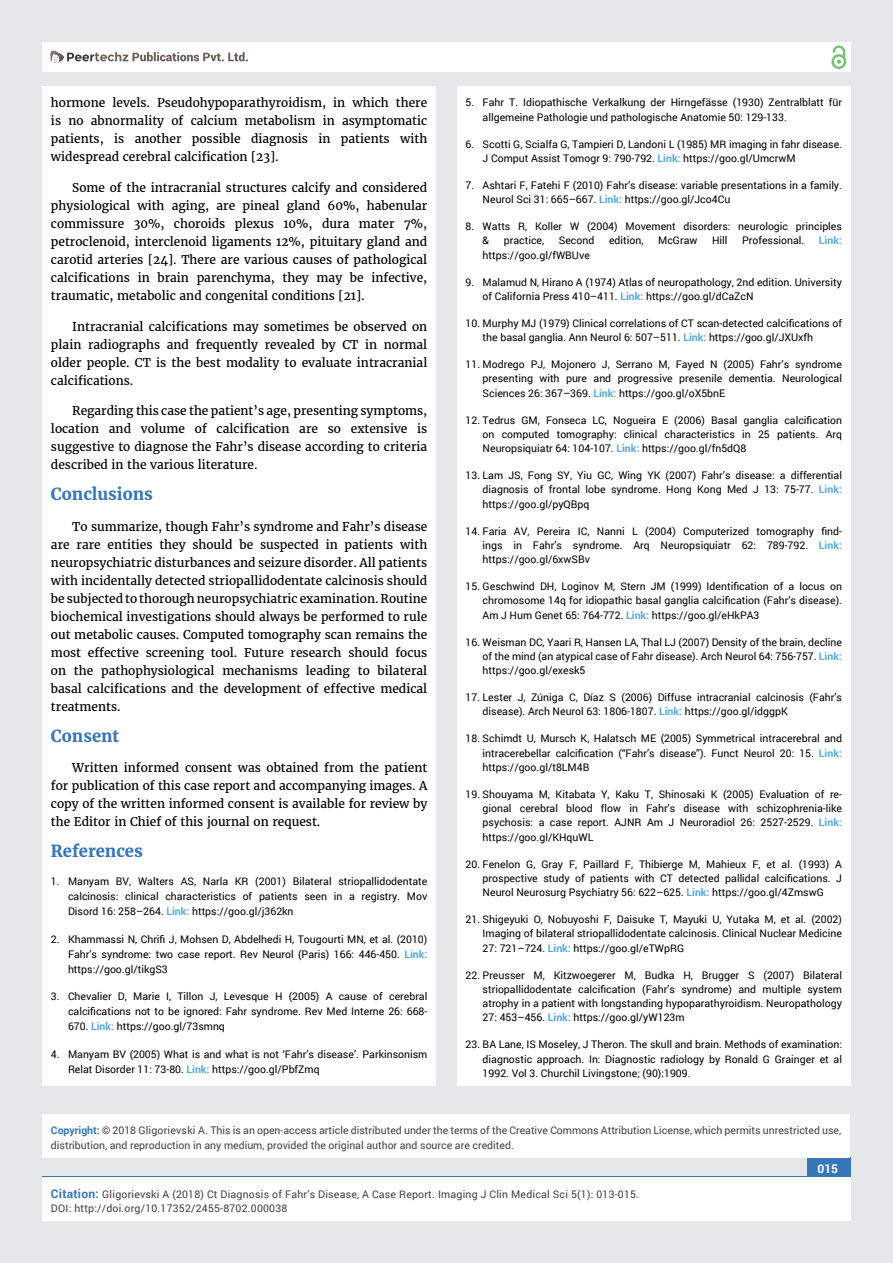
<style>
.page{position:relative;width:893px;height:1263px;background:#e6e7e8}
.page>*{position:absolute;margin:0;border:0;box-sizing:border-box;transform-origin:0 0}
.t1{font:700 16.5px "Merriweather";color:#3676b9}
.t2{font:12px/18px "Merriweather";color:#000;text-align:justify}
.t3{font:700 12px "Roboto";color:#fff}
.t4{font:10.5px/14.2px "Roboto";color:#000;text-align:justify}
.t5{font:10.5px/15px "Roboto";color:#414042}
.t6{font:10.5px/13.5px "Roboto";letter-spacing:.02em;color:#414042}
.t7{font:700 10.5px "Roboto";color:#56a8dd}
.s1{font-weight:700;color:#56a8dd}
.s2{font-weight:700;color:#3676b9}
.s3{font-weight:700;font-size:12px;color:#3676b9}
</style>
<div class="page">
<div style="left:42px;top:43px;width:808px;height:29px;background:#fff"></div>
<div style="left:831px;top:54px;width:15px;height:15px;border:2px solid #74c273;border-radius:50%"></div>
<svg style="left:831px;top:45px;width:15px;height:19px"></svg>
<div style="left:807px;top:1157px;width:43px;height:43px;background:#3676b9"></div>
<svg style="left:49px;top:50px;width:199px;height:14px"></svg>
<div style="left:42px;top:1177px;width:808px;height:43px;background:#fff"></div>
<div style="left:42px;top:1115px;width:808px;height:43px;background:#fff"></div>
<div style="left:42px;top:87px;width:394px;height:999px;background:#fff"></div>
<div style="left:457px;top:87px;width:393px;height:999px;background:#fff"></div>
<p class="t2" style="left:51px;top:94px;width:378px">hormone levels. Pseudohypoparathyroidism, in which there is no abnormality of calcium metabolism in asymptomatic patients, is another possible diagnosis in patients with widespread cerebral calcification [23].</p>
<p class="t2" style="left:51px;top:179px;width:378px;text-indent:21px">Some of the intracranial structures calcify and considered physiological with aging, are pineal gland 60%, habenular commissure 30%, choroids plexus 10%, dura mater 7%, petroclenoid, interclenoid ligaments 12%, pituitary gland and carotid arteries [24]. There are various causes of pathological calcifications in brain parenchyma, they may be infective, traumatic, metabolic and congenital conditions [21].</p>
<p class="t2" style="left:51px;top:317px;width:378px;text-indent:21px">Intracranial calcifications may sometimes be observed on plain radiographs and frequently revealed by CT in normal older people. CT is the best modality to evaluate intracranial calcifications.</p>
<p class="t2" style="left:51px;top:402px;width:378px;text-indent:21px">Regarding this case the patient’s age, presenting symptoms, location and volume of calcification are so extensive is suggestive to diagnose the Fahr’s disease according to criteria described in the various literature.</p>
<h1 class="t1" style="left:51px;top:484px;width:103px">Conclusions</h1>
<p class="t2" style="left:51px;top:518px;width:378px;text-indent:21px">To summarize, though Fahr’s syndrome and Fahr’s disease are rare entities they should be suspected in patients with neuropsychiatric disturbances and seizure disorder. All patients with incidentally detected striopallidodentate calcinosis should be subjected to thorough neuropsychiatric examination. Routine biochemical investigations should always be performed to rule out metabolic causes. Computed tomography scan remains the most effective screening tool. Future research should focus on the pathophysiological mechanisms leading to bilateral basal calcifications and the development of effective medical treatments.</p>
<h1 class="t1" style="left:51px;top:725px;width:70px">Consent</h1>
<p class="t2" style="left:51px;top:759px;width:378px;text-indent:21px">Written informed consent was obtained from the patient for publication of this case report and accompanying images. A copy of the written informed consent is available for review by the Editor in Chief of this journal on request.</p>
<h1 class="t1" style="left:51px;top:841px;width:93px">References</h1>
<p class="t4" style="left:68px;top:873px;width:361px;line-height:15px;text-indent:-17px">1. Manyam BV, Walters AS, Narla KR (2001) Bilateral striopallidodentate calcinosis: clinical characteristics of patients seen in a registry. Mov Disord 16: 258–264. <span class="s1">Link:</span> https://goo.gl/j362kn</p>
<p class="t4" style="left:68px;top:931px;width:361px;line-height:15px;text-indent:-17px">2. Khammassi N, Chrifi J, Mohsen D, Abdelhedi H, Tougourti MN, et al. (2010)<br>Fahr’s syndrome: two case report. Rev Neurol (Paris) 166: 446-450. <span class="s1">Link: </span>https://goo.gl/tikgS3</p>
<p class="t4" style="left:68px;top:989px;width:361px;line-height:15px;text-indent:-17px">3. Chevalier D, Marie I, Tillon J, Levesque H (2005) A cause of cerebral calcifications not to be ignored: Fahr syndrome. Rev Med Interne 26: 668- 670. <span class="s1">Link:</span> https://goo.gl/73smnq</p>
<p class="t4" style="left:68px;top:1047px;width:361px;line-height:15px;text-indent:-17px">4. Manyam BV (2005) What is and what is not ‘Fahr’s disease’. Par kinsonism<br>Relat Disorder 11: 73-80. <span class="s1">Link:</span> https://goo.gl/PbfZmq</p>
<p class="t4" style="left:483px;top:95px;width:361px;text-indent:-17px">5. Fahr T. Idiopathische Verkalkung der Hirngefässe (1930) Zentralb latt für allgemeine Pathologie und pathologische Anatomie 50: 129-133.</p>
<p class="t4" style="left:483px;top:136px;width:361px;text-indent:-17px">6. Scotti G, Scialfa G, Tampieri D, Landoni L (1985) MR imaging in fahr disease.<br>J Comput Assist Tomogr 9: 790-792. <span class="s1">Link:</span> https://goo.gl/UmcrwM</p>
<p class="t4" style="left:483px;top:178px;width:361px;text-indent:-17px">7. Ashtari F, Fatehi F (2010) Fahr’s disease: variable presentations in a family.<br>Neurol Sci 31: 665–667. <span class="s1">Link:</span> https://goo.gl/Jco4Cu</p>
<p class="t4" style="left:483px;top:219px;width:361px;text-indent:-17px">8. Watts R, Koller W (2004) Movement disorders: neurologic principles &amp;</p>
<p class="t4" style="left:504px;top:233px;width:42px">practice,</p>
<p class="t4" style="left:559px;top:233px;width:37px">Second</p>
<p class="t4" style="left:609px;top:233px;width:36px">edition,</p>
<p class="t4" style="left:658px;top:233px;width:41px">McGraw</p>
<p class="t4" style="left:712px;top:233px;width:17px">Hill</p>
<p class="t4" style="left:742px;top:233px;width:64px">Professional.</p>
<p class="t7" style="left:819px;top:233px;width:25px">Link:</p>
<p class="t4" style="left:483px;top:247px;width:109px">https://goo.gl/fWBUve</p>
<p class="t4" style="left:483px;top:274px;width:361px;text-indent:-17px">9. Malamud N, Hirano A (1974) Atlas of neuropathology, 2nd edition. University of California Press 410–411. <span class="s1">Link:</span> https://goo.gl/dCaZcN</p>
<p class="t4" style="left:483px;top:316px;width:361px;text-indent:-17px">10. Murphy MJ (1979) Clinical correlations of CT scan-detected calcifications of the basal ganglia. Ann Neurol 6: 507–511. <span class="s1">Link:</span> https://goo.gl/JXUxfh</p>
<p class="t4" style="left:483px;top:357px;width:361px;text-indent:-17px">11. Modrego PJ, Mojonero J, Serrano M, Fayed N (2005) Fahr’s syndrome presenting with pure and prog ressive presenile dementia. Neurological Sciences 26: 367–369. <span class="s1">Link:</span> https://goo.gl/oX5bnE</p>
<p class="t4" style="left:483px;top:412px;width:361px;text-indent:-17px">12. Tedrus GM, Fonseca LC, Nogueira E (2006) Basal ganglia calcification on computed tomography: clinical characteristics in 25 patients. Arq Neuropsiquiatr 64: 104-107. <span class="s1">Link:</span> https://goo.gl/fn5dQ8</p>
<p class="t4" style="left:483px;top:468px;width:361px;text-indent:-17px">13. Lam JS, Fong SY, Yiu GC, Wing YK (2007) Fahr’s disease: a differ ential diagnosis of frontal lobe syndrome. Hong Kong Med J 13: 75-77. <span class="s1">Link: </span>https://goo.gl/pyQBpq</p>
<p class="t4" style="left:483px;top:523px;width:361px;text-indent:-17px">14. Faria AV, Pereira IC, Nanni L (2004) Computerized tomography find&shy;ings in Fahr’s syndrome. Arq Neuropsiquiatr 62: 789-792. <span class="s1">Link: </span>https://goo.gl/6xwSBv</p>
<p class="t4" style="left:483px;top:579px;width:361px;text-indent:-17px">15. Geschwind DH, Loginov M, Stern JM (1999) Identification of a lo cus on chromosome 14q for idiopathic basal ganglia calcifica tion (Fahr’s disease).<br>Am J Hum Genet 65: 764-772. <span class="s1">Link:</span> https://goo.gl/eHkPA3</p>
<p class="t4" style="left:483px;top:634px;width:361px;text-indent:-17px">16. Weisman DC, Yaari R, Hansen LA, Thal LJ (2007) Density of the brain, decline of the mind (an atypical case of Fahr disease). Arch Neurol 64: 756-757. <span class="s1">Link: </span>https://goo.gl/exesk5</p>
<p class="t4" style="left:483px;top:690px;width:361px;text-indent:-17px">17. Lester J, Zúniga C, Díaz S (2006) Diffuse intrac ranial calcinosis (Fahr’s disease). Arch Neurol 63: 1806-1807. <span class="s1">Link:</span> https://goo.gl/idggpK</p>
<p class="t4" style="left:483px;top:731px;width:361px;text-indent:-17px">18. Schimdt U, Mursch K, Halatsch ME (2005) Symmetrical intracere bral and intracerebellar calcification (“Fahr’s disease”). Funct Neurol 20: 15. <span class="s1">Link: </span>https://goo.gl/t8LM4B</p>
<p class="t4" style="left:483px;top:787px;width:361px;text-indent:-17px">19. Shouyama M, Kitabata Y, Kaku T, Shinosaki K (2005) Evaluation of re&shy;gional cerebral blood flow in Fahr’s disease with schizophre nia-like psychosis: a case report. AJNR Am J Neuroradiol 26: 2527-2529. <span class="s1">Link: </span>https://goo.gl/KHquWL</p>
<p class="t4" style="left:483px;top:856px;width:361px;text-indent:-17px">20. Fenelon G, Gray F, Paillard F, Thibierge M, Mahieux F, et al. (1993) A prospective study of patients with CT detected pallidal calcifications. J Neurol Neurosurg Psychiatry 56: 622–625. <span class="s1">Link:</span> https://goo.gl/4ZmswG</p>
<p class="t4" style="left:483px;top:912px;width:361px;text-indent:-17px">21. Shigeyuki O, Nobuyoshi F, Daisuke T, Mayuki U, Yutaka M, et al. (2002)<br>Imaging of bilateral striopallidodentate calcinosis. Clinical Nuclear Medicine 27: 721–724. <span class="s1">Link:</span> https://goo.gl/eTWpRG</p>
<p class="t4" style="left:483px;top:967px;width:361px;text-indent:-17px">22. Preusser M, Kitzwoegerer M, Budka H, Brugger S (2007) Bilateral striopallidodentate calcification (Fahr’s syndrome) and multiple system atrophy in a patient with longstanding hypoparathyroidism. Neuropathology 27: 453–456. <span class="s1">Link:</span> https://goo.gl/yW123m</p>
<p class="t4" style="left:483px;top:1037px;width:361px;text-indent:-17px">23. BA Lane, IS Moseley, J Theron. The skull and brain. Methods of examination: diagnostic approach. In: Diagnostic radiology by Ronald G Grainger et al 1992. Vol 3. Churchil Livingstone; (90):1909.</p>
<p class="t5" style="left:51px;top:1123px;width:792px"><span class="s2">Copyright:</span> © 2018 Gligorievski A. This is an open-access article distributed under the terms of the Creative Commons Attribution License, which permits unrestricted use, distribution, and reproduction in any medium, provided the original author and source are credited.</p>
<p class="t6" style="left:51px;top:1188px;width:589px"><span class="s3">Citation:</span> Gligorievski A (2018) Ct Diagnosis of Fahr’s Disease, A Case Report. Imaging J Clin Medical Sci 5(1): 013-015.<br>DOI: http://doi.org/10.17352/2455-8702.000038</p>
<p class="t3" style="left:817px;top:1161px;width:22px">015</p>
</div>
